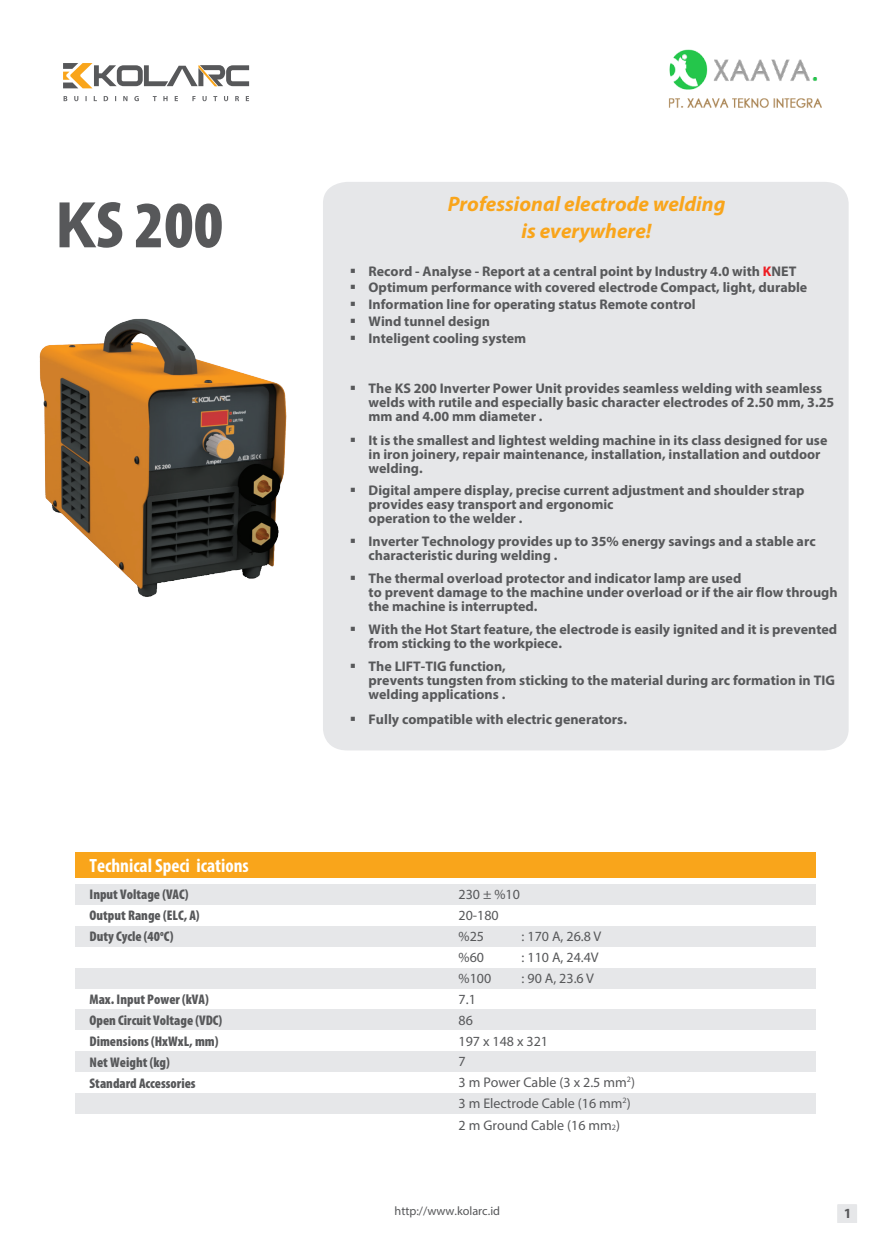
<style>
.page{position:relative;width:874px;height:1241px;background:#fff}
.page>*{position:absolute;margin:0;border:0;box-sizing:border-box;transform-origin:0 0}
.t1{font:900 condensed 66.5px "Myriad Pro";color:#57585a}
.t2{font:italic 700 21px/27.3px "Myriad Pro";color:#f9a51b;text-align:center}
.t3{font:700 condensed 19.25px "Myriad Pro";color:#fff}
.t4{font:700 14px/14px "Myriad Pro";color:#57585a}
.t5{font:900 condensed 14px/21px "Myriad Pro";color:#57585a}
.t6{font:14px/21px "Myriad Pro";color:#57585a}
.t7{font:12.25px "Myriad Pro";color:#57585a}
.s1{font-weight:700;font-stretch:normal}
.s2{color:#ee1d23}
.s3{font-size:8.22px}
</style>
<div class="page">
<div style="left:323px;top:182px;width:525px;height:568px;background:#e6e7e9"></div>
<svg style="left:63px;top:63px;width:186px;height:25px"></svg>
<svg style="left:64px;top:96px;width:185px;height:5px"></svg>
<img style="left:668px;top:49px;width:154px;height:59px">
<div style="left:75px;top:852px;width:740px;height:25px;background:#f9a51b"></div>
<div style="left:75px;top:1051px;width:740px;height:20px;background:#e6e7e9"></div>
<div style="left:75px;top:967px;width:740px;height:21px;background:#e6e7e9"></div>
<div style="left:75px;top:925px;width:740px;height:21px;background:#e6e7e9"></div>
<div style="left:75px;top:883px;width:740px;height:21px;background:#e6e7e9"></div>
<div style="left:75px;top:1092px;width:740px;height:21px;background:#e6e7e9"></div>
<div style="left:75px;top:1009px;width:740px;height:21px;background:#e6e7e9"></div>
<div style="left:836px;top:1203px;width:20px;height:19px;background:#e6e7e9"></div>
<img style="left:39px;top:318px;width:248px;height:279px">
<h1 class="t1" style="left:55px;top:182px;width:169px"><span class="s1">K</span>S 200</h1>
<h3 class="t3" style="left:89px;top:853px;width:161px">Technical Speci ications</h3>
<p class="t5" style="left:89px;top:883px;width:111px">Input Voltage (VAC)<br>Output Range (ELC, A)<br>Duty Cycle (40<sup>o</sup>C)</p>
<p class="t5" style="left:89px;top:988px;width:134px">Max. Input Power (kVA)<br>Open Circuit Voltage (VDC)<br>Dimensions (HxWxL, mm)<br>Net Weight (kg)<br>Standard Accessories</p>
<h2 class="t2" style="left:447px;top:189px;width:279px">Professional electrode welding is everywhere!</h2>
<p class="t4" style="left:350px;top:263px;width:448px">▪ Record - Analyse - Report at a central point by Industry 4.0 with <span class="s2">K</span>NET</p>
<p class="t4" style="left:350px;top:280px;width:458px">▪ Optimum performance with covered electrode Compact, light, durable</p>
<p class="t4" style="left:350px;top:297px;width:347px">▪ Information line for operating status Remote control</p>
<p class="t4" style="left:350px;top:314px;width:142px">▪ Wind tunnel design</p>
<p class="t4" style="left:350px;top:330px;width:178px">▪ Inteligent cooling system</p>
<p class="t4" style="left:368px;top:381px;width:467px;text-indent:-19px">▪ The KS 200 Inverter Power Unit provides seamless welding with seamless welds with rutile and especially basic character electrodes of 2.50 mm, 3.25 mm and 4.00 mm diameter .</p>
<p class="t4" style="left:368px;top:432px;width:460px;text-indent:-19px">▪ It is the smallest and lightest welding machine in its class designed for use in iron joinery, repair maintenance, installation, installation and outdoor welding.</p>
<p class="t4" style="left:368px;top:483px;width:437px;text-indent:-19px">▪ Digital ampere display, precise current adjustment and shoulder strap provides easy transport and ergonomic<br>operation to the welder .</p>
<p class="t4" style="left:368px;top:534px;width:448px;text-indent:-19px">▪ Inverter Technology provides up to 35% energy savings and a stable arc characteristic during welding .</p>
<p class="t4" style="left:368px;top:570px;width:470px;text-indent:-19px">▪ The thermal overload protector and indicator lamp are used<br>to prevent damage to the machine under overload or if the air flow through the machine is interrupted.</p>
<p class="t4" style="left:368px;top:621px;width:470px;text-indent:-19px">▪ With the Hot Start feature, the electrode is easily ignited and it is prevented from sticking to the workpiece.</p>
<p class="t4" style="left:368px;top:658px;width:467px;text-indent:-19px">▪ The LIFT-TIG function,<br>prevents tungsten from sticking to the material during arc formation in TIG welding applications .</p>
<p class="t4" style="left:350px;top:711px;width:278px">▪ Fully compatible with electric generators.</p>
<p class="t6" style="left:458px;top:883px;width:63px">230 ± %10<br>20-180 %25</p>
<p class="t6" style="left:521px;top:925px;width:81px">: 170 A, 26.8 V</p>
<p class="t6" style="left:458px;top:946px;width:27px">%60</p>
<p class="t6" style="left:521px;top:946px;width:79px">: 110 A, 24.4V</p>
<p class="t6" style="left:458px;top:967px;width:34px">%100</p>
<p class="t6" style="left:521px;top:967px;width:74px">: 90 A, 23.6 V</p>
<p class="t6" style="left:458px;top:988px;width:178px">7.1<br>86<br>197 x 148 x 321<br>7<br>3 m Power Cable (3 x 2.5 mm<sup>2</sup>)<br>3 m Electrode Cable (16 mm<sup>2</sup>)<br>2 m Ground Cable (16 mm<span class="s3">2</span>)</p>
<p class="t7" style="left:394px;top:1202px;width:107px">http://www.kolarc.id</p>
<p class="t4" style="left:843px;top:1205px;width:9px">1</p>
</div>
